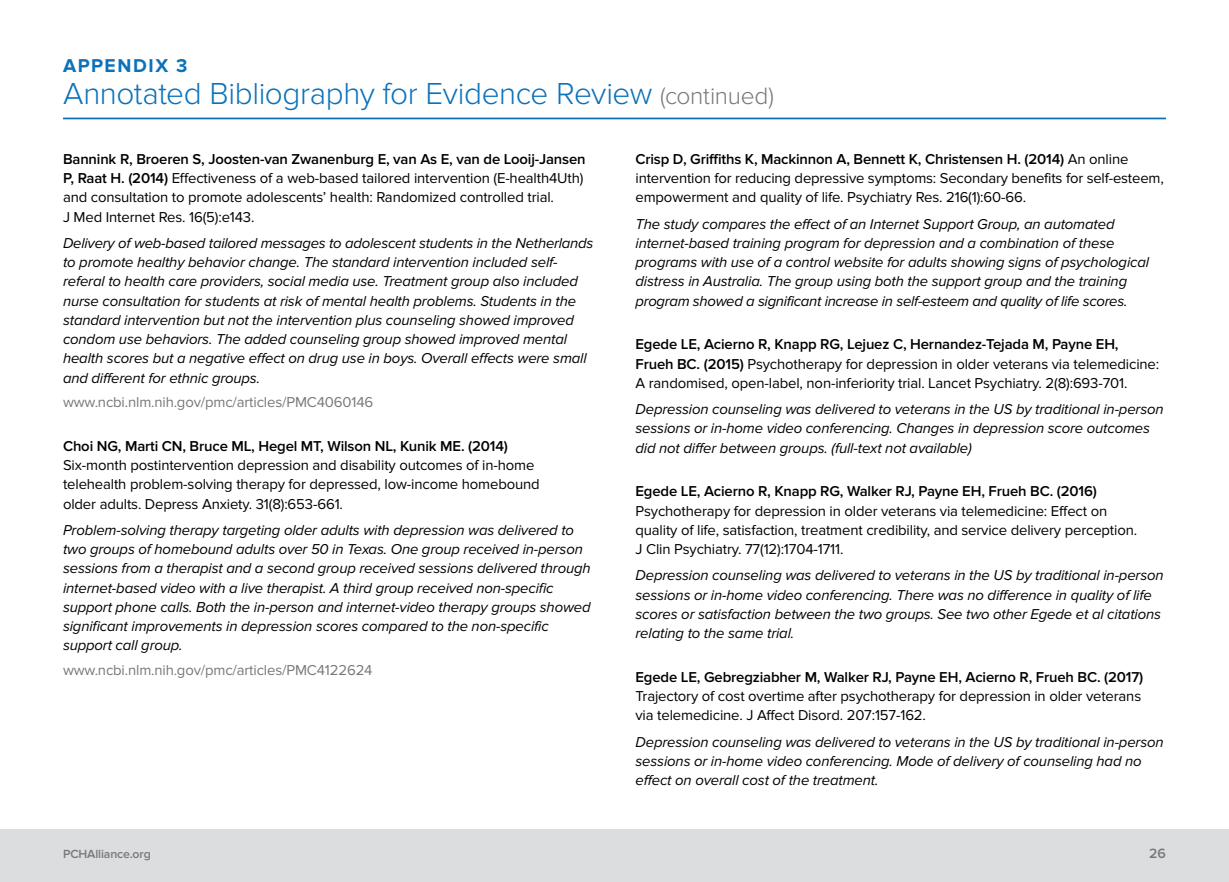
<style>
.page{position:relative;width:1229px;height:882px;background:#fff}
.page>*{position:absolute;margin:0;border:0;box-sizing:border-box;transform-origin:0 0}
.t1{font:300 31.5px "Proxima Nova";letter-spacing:-.015em;color:#0b72ba}
.t2{font:700 19.25px "Proxima Nova";letter-spacing:.08em;color:#0b72ba}
.t3{font:italic 14.88px/19.2px "Proxima Nova";letter-spacing:-.01em;color:#000}
.t4{font:14.88px/19.2px "Proxima Nova";letter-spacing:-.01em;color:#000}
.t5{font:600 14.88px "Proxima Nova";letter-spacing:-.01em;color:#000}
.t6{font:14.88px "Proxima Nova";letter-spacing:-.01em;color:#77787b}
.t7{font:600 14px "Proxima Nova";color:#77787b}
.t8{font:600 12.25px "Proxima Nova";letter-spacing:-.01em;color:#77787b}
.s1{font-size:24.5px;color:#77787b}
.s2{font-weight:600}
</style>
<div class="page">
<div style="left:0;top:830px;width:1228px;height:52px;background:#dcddde"></div>
<hr style="left:63px;top:118px;width:1103px;height:1px;background:#0b72ba">
<p class="t2" style="left:63px;top:55px;width:126px">APPENDIX 3</p>
<h1 class="t1" style="left:63px;top:75px;width:712px">Annotated Bibliography for Evidence Review <span class="s1">(continued)</span></h1>
<p class="t4" style="left:63px;top:150px;width:524px"><span class="s2">Bannink R, Broeren S, Joosten-van Zwanenburg E, van As E, van de Looij-Jansen P, Raat H. (2014)</span> Effectiveness of a web-based tailored intervention (E-health4Uth) and consultation to promote adolescents’ health: Randomized controlled trial.<br>J Med Internet Res. 16(5):e143.</p>
<p class="t3" style="left:63px;top:234px;width:532px">Delivery of web-based tailored messages to adolescent students in the Netherlands to promote healthy behavior change. The standard intervention included self&shy;referal to health care providers, social media use. Treatment group also included nurse consultation for students at risk of mental health problems. Students in the standard intervention but not the intervention plus counseling showed improved condom use behaviors. The added counseling group showed improved mental health scores but a negative effect on drug use in boys. Overall effects were small and different for ethnic groups.</p>
<p class="t6" style="left:63px;top:394px;width:312px">www.ncbi.nlm.nih.gov/pmc/articles/PMC4060146</p>
<p class="t5" style="left:63px;top:437px;width:446px">Choi NG, Marti CN, Bruce ML, Hegel MT, Wilson NL, Kunik ME. (2014)</p>
<p class="t4" style="left:63px;top:456px;width:478px">Six-month postintervention depression and disability outcomes of in-home telehealth problem-solving therapy for depressed, low-income homebound older adults. Depress Anxiety. 31(8):653-661.</p>
<p class="t3" style="left:63px;top:521px;width:529px">Problem-solving therapy targeting older adults with depression was delivered to two groups of homebound adults over 50 in Texas. One group received in-person sessions from a therapist and a second group received sessions delivered through internet-based video with a live therapist. A third group received non-specific support phone calls. Both the in-person and internet-video therapy groups showed significant improvements in depression scores compared to the non-specific support call group.</p>
<p class="t6" style="left:63px;top:661px;width:311px">www.ncbi.nlm.nih.gov/pmc/articles/PMC4122624</p>
<p class="t4" style="left:635px;top:150px;width:530px"><span class="s2">Crisp D, Griffiths K, Mackinnon A, Bennett K, Christensen H. (2014)</span> An online intervention for reducing depressive symptoms: Secondary benefits for self-esteem, empowerment and quality of life. Psychiatry Res. 216(1):60-66.</p>
<p class="t3" style="left:635px;top:214px;width:515px">The study compares the effect of an Internet Support Group, an automated internet-based training program for depression and a combination of these programs with use of a control website for adults showing signs of psychological distress in Australia. The group using both the support group and the training program showed a significant increase in self-esteem and quality of life scores.</p>
<p class="t4" style="left:635px;top:335px;width:525px"><span class="s2">Egede LE, Acierno R, Knapp RG, Lejuez C, Hernandez-Tejada M, Payne EH,<br>Frueh BC. (2015)</span> Psychotherapy for depression in older veterans via telemedicine:<br>A randomised, open-label, non-inferiority trial. Lancet Psychiatry. 2(8):693-701.</p>
<p class="t3" style="left:635px;top:400px;width:529px">Depression counseling was delivered to veterans in the US by traditional in-person sessions or in-home video conferencing. Changes in depression score outcomes did not differ between groups. (full-text not available)</p>
<p class="t5" style="left:635px;top:483px;width:463px">Egede LE, Acierno R, Knapp RG, Walker RJ, Payne EH, Frueh BC. (2016)</p>
<p class="t4" style="left:635px;top:501px;width:503px">Psychotherapy for depression in older veterans via telemedicine: Effect on quality of life, satisfaction, treatment credibility, and service delivery perception.<br>J Clin Psychiatry. 77(12):1704-1711.</p>
<p class="t3" style="left:635px;top:566px;width:529px">Depression counseling was delivered to veterans in the US by traditional in-person sessions or in-home video conferencing. There was no difference in quality of life scores or satisfaction between the two groups. See two other Egede et al citations relating to the same trial.</p>
<p class="t5" style="left:635px;top:668px;width:509px">Egede LE, Gebregziabher M, Walker RJ, Payne EH, Acierno R, Frueh BC. (2017)</p>
<p class="t4" style="left:635px;top:687px;width:507px">Trajectory of cost overtime after psychotherapy for depression in older veterans via telemedicine. J Affect Disord. 207:157-162.</p>
<p class="t3" style="left:635px;top:732px;width:529px">Depression counseling was delivered to veterans in the US by traditional in-person sessions or in-home video conferencing. Mode of delivery of counseling had no effect on overall cost of the treatment.</p>
<p class="t8" style="left:63px;top:846px;width:89px">PCHAlliance.org</p>
<p class="t7" style="left:1149px;top:845px;width:18px">26</p>
</div>
